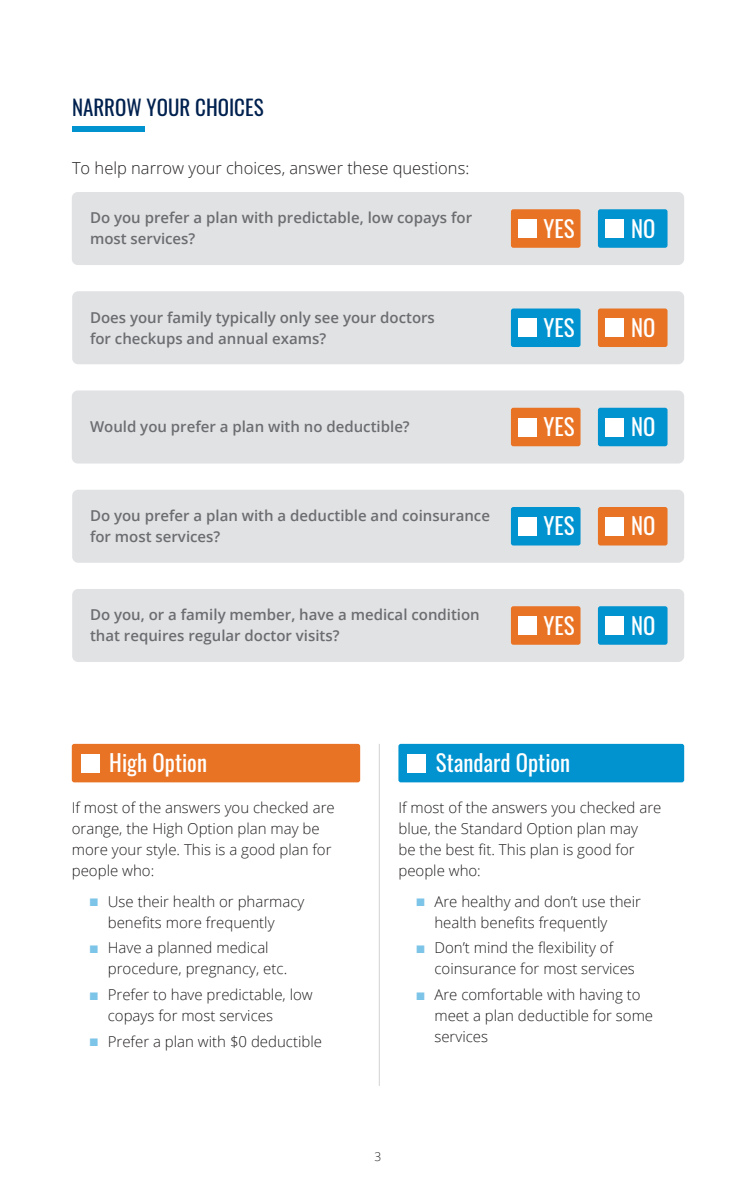
<style>
.page{position:relative;width:756px;height:1188px;background:#fff}
.page>*{position:absolute;margin:0;border:0;box-sizing:border-box;transform-origin:0 0}
.POD-OpeningParagraph{font:22.8px "Oswald";color:#fff}
.OE-Page_Intro{font:21px "Oswald";color:#00214f}
.OE-Larger_Body{font:300 16.5px "Open Sans";color:#231f20}
.OE-BodyText{font:300 15px/21px "Open Sans";color:#231f20}
.OE-Body-Semibold-Gra{font:600 15px/21px "Open Sans";color:#6c6d70}
.OE-BodyText-2{font:300 12px "Open Sans";color:#231f20}
.s1{color:#7cc4e8}
</style>
<div class="page">
<div style="left:73px;top:126px;width:72px;height:6px;background:#0093d0"></div>
<div style="left:72px;top:126px;width:72px;height:6px;background:#0093d0"></div>
<div style="left:72px;top:192px;width:612px;height:73px;background:#e1e2e4;border-radius:6px"></div>
<div style="left:511px;top:209px;width:70px;height:39px;background:#e97324;border-radius:2px"></div>
<div style="left:518px;top:219px;width:19px;height:19px;background:#fff"></div>
<div style="left:598px;top:209px;width:70px;height:39px;background:#0093d0;border-radius:2px"></div>
<div style="left:605px;top:219px;width:19px;height:19px;background:#fff"></div>
<div style="left:72px;top:291px;width:612px;height:73px;background:#e1e2e4;border-radius:6px"></div>
<div style="left:511px;top:309px;width:70px;height:38px;background:#0093d0;border-radius:2px"></div>
<div style="left:518px;top:318px;width:19px;height:19px;background:#fff"></div>
<div style="left:598px;top:309px;width:70px;height:38px;background:#e97324;border-radius:2px"></div>
<div style="left:605px;top:318px;width:19px;height:19px;background:#fff"></div>
<div style="left:72px;top:390px;width:612px;height:74px;background:#e1e2e4;border-radius:6px"></div>
<div style="left:511px;top:408px;width:70px;height:38px;background:#e97324;border-radius:2px"></div>
<div style="left:518px;top:418px;width:19px;height:18px;background:#fff"></div>
<div style="left:598px;top:408px;width:70px;height:38px;background:#0093d0;border-radius:2px"></div>
<div style="left:605px;top:418px;width:19px;height:18px;background:#fff"></div>
<div style="left:72px;top:490px;width:612px;height:73px;background:#e1e2e4;border-radius:6px"></div>
<div style="left:511px;top:507px;width:70px;height:39px;background:#0093d0;border-radius:2px"></div>
<div style="left:518px;top:517px;width:19px;height:19px;background:#fff"></div>
<div style="left:598px;top:507px;width:70px;height:39px;background:#e97324;border-radius:2px"></div>
<div style="left:605px;top:517px;width:19px;height:19px;background:#fff"></div>
<div style="left:72px;top:589px;width:612px;height:73px;background:#e1e2e4;border-radius:6px"></div>
<div style="left:511px;top:606px;width:70px;height:39px;background:#e97324;border-radius:2px"></div>
<div style="left:518px;top:616px;width:19px;height:19px;background:#fff"></div>
<div style="left:598px;top:606px;width:70px;height:39px;background:#0093d0;border-radius:2px"></div>
<div style="left:605px;top:616px;width:19px;height:19px;background:#fff"></div>
<div style="left:72px;top:744px;width:288px;height:38px;background:#e97324;border-radius:2px"></div>
<div style="left:81px;top:754px;width:19px;height:19px;background:#fff"></div>
<hr style="left:379px;top:744px;width:1px;height:342px;background:#d1d2d4">
<div style="left:398px;top:744px;width:286px;height:38px;background:#0093d0;border-radius:2px"></div>
<div style="left:407px;top:754px;width:19px;height:19px;background:#fff"></div>
<p class="OE-Page_Intro" style="left:72px;top:89px;width:193px">NARROW YOUR CHOICES</p>
<p class="OE-Larger_Body" style="left:72px;top:156px;width:399px">To help narrow your choices, answer these questions:</p>
<p class="OE-Body-Semibold-Gra" style="left:90px;top:207px;width:384px">Do you prefer a plan with predictable, low copays for most services?</p>
<p class="POD-OpeningParagraph" style="left:544px;top:208px;width:33px">YES</p>
<p class="POD-OpeningParagraph" style="left:631px;top:208px;width:26px">NO</p>
<p class="OE-Body-Semibold-Gra" style="left:90px;top:306px;width:346px">Does your family typically only see your doctors for checkups and annual exams?</p>
<p class="POD-OpeningParagraph" style="left:544px;top:307px;width:33px">YES</p>
<p class="POD-OpeningParagraph" style="left:631px;top:307px;width:26px">NO</p>
<p class="OE-Body-Semibold-Gra" style="left:90px;top:416px;width:321px">Would you prefer a plan with no deductible?</p>
<p class="POD-OpeningParagraph" style="left:544px;top:407px;width:33px">YES</p>
<p class="POD-OpeningParagraph" style="left:631px;top:407px;width:26px">NO</p>
<p class="OE-Body-Semibold-Gra" style="left:90px;top:505px;width:402px">Do you prefer a plan with a deductible and coinsurance for most services?</p>
<p class="POD-OpeningParagraph" style="left:544px;top:506px;width:33px">YES</p>
<p class="POD-OpeningParagraph" style="left:631px;top:506px;width:26px">NO</p>
<p class="OE-Body-Semibold-Gra" style="left:90px;top:604px;width:391px">Do you, or a family member, have a medical condition that requires regular doctor visits?</p>
<p class="POD-OpeningParagraph" style="left:544px;top:605px;width:33px">YES</p>
<p class="POD-OpeningParagraph" style="left:631px;top:605px;width:26px">NO</p>
<p class="POD-OpeningParagraph" style="left:109px;top:743px;width:99px">High Option</p>
<p class="OE-BodyText" style="left:72px;top:796px;width:265px">If most of the answers you checked are orange, the High Option plan may be more your style. This is a good plan for people who:</p>
<p class="OE-BodyText" style="left:108px;top:890px;width:198px;text-indent:-18px"><span class="s1">■</span> Use their health or pharmacy benefits more frequently</p>
<p class="OE-BodyText" style="left:108px;top:937px;width:181px;text-indent:-18px"><span class="s1">■</span> Have a planned medical procedure, pregnancy, etc.</p>
<p class="OE-BodyText" style="left:108px;top:984px;width:206px;text-indent:-18px"><span class="s1">■</span> Prefer to have predictable, low copays for most services</p>
<p class="OE-BodyText" style="left:90px;top:1031px;width:234px"><span class="s1">■</span> Prefer a plan with $0 deductible</p>
<p class="POD-OpeningParagraph" style="left:436px;top:743px;width:136px">Standard Option</p>
<p class="OE-BodyText" style="left:398px;top:796px;width:265px">If most of the answers you checked are blue, the Standard Option plan may<br>be the best fit. This plan is good for people who:</p>
<p class="OE-BodyText" style="left:434px;top:890px;width:208px;text-indent:-18px"><span class="s1">■</span> Are healthy and don’t use their health benefits frequently</p>
<p class="OE-BodyText" style="left:434px;top:937px;width:202px;text-indent:-18px"><span class="s1">■</span> Don’t mind the flexibility of coinsurance for most services</p>
<p class="OE-BodyText" style="left:434px;top:984px;width:220px;text-indent:-18px"><span class="s1">■</span> Are comfortable with having to meet a plan deductible for some services</p>
<p class="OE-BodyText-2" style="left:375px;top:1149px;width:8px">3</p>
</div>
